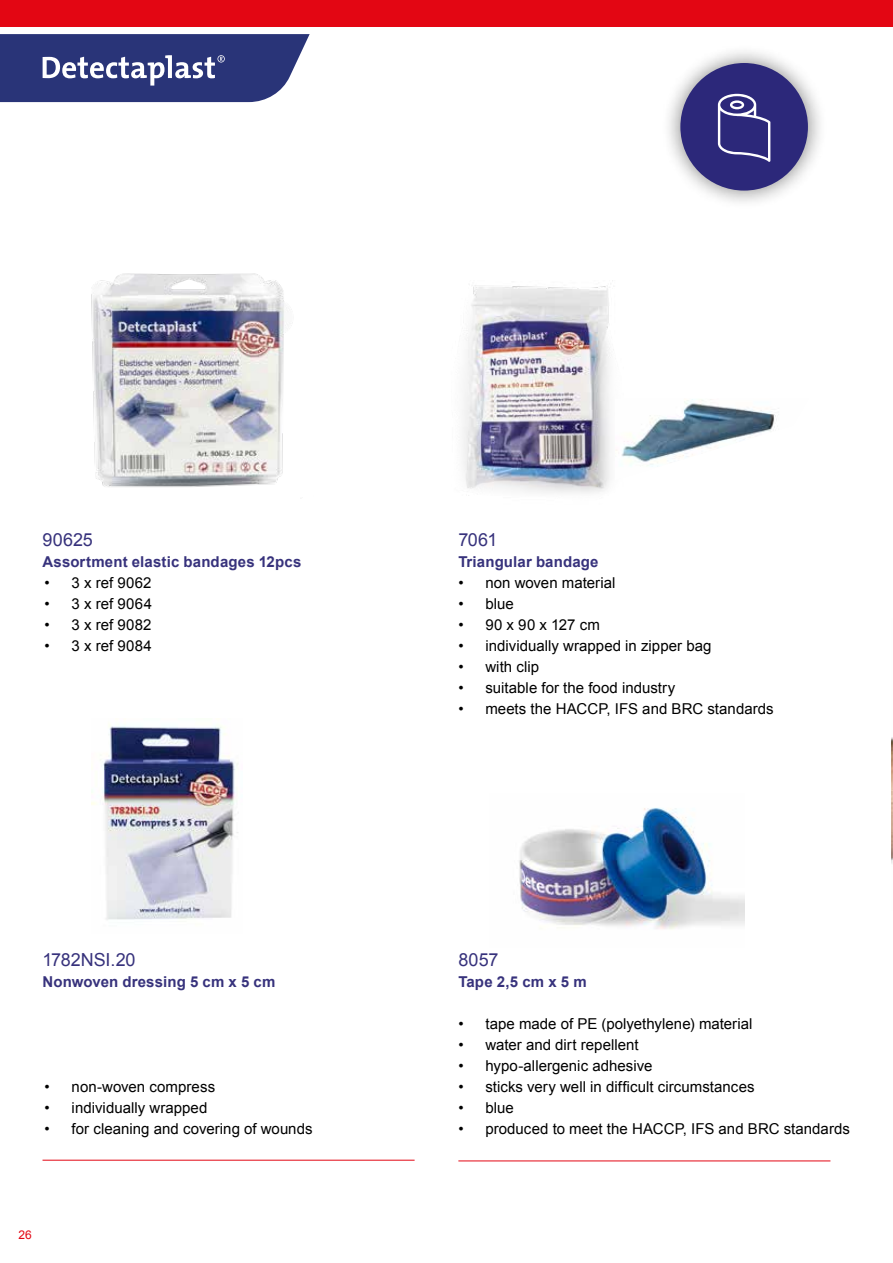
<style>
.page{position:relative;width:893px;height:1263px;background:#fff}
.page>*{position:absolute;margin:0;border:0;box-sizing:border-box;transform-origin:0 0}
.t1{font:18px "Arial";letter-spacing:-.005em;color:#37327c}
.t2{font:15px "Arial";letter-spacing:.005em;color:#000}
.t3{font:700 15px "Arial";letter-spacing:.01em;color:#37327c}
.t4{font:12px "Arial";color:#e30613}
</style>
<div class="page">
<img style="left:892px;top:737px;width:1px;height:126px">
<img style="left:463px;top:280px;width:150px;height:216px">
<img style="left:91px;top:724px;width:147px;height:196px">
<img style="left:519px;top:807px;width:225px;height:123px">
<hr style="left:458px;top:1160px;width:372px;height:1px;background:#e30613">
<hr style="left:43px;top:1160px;width:372px;height:1px;background:#e30613">
<img style="left:91px;top:273px;width:195px;height:214px">
<img style="left:616px;top:399px;width:161px;height:68px">
<div style="left:661px;top:43px;width:166px;height:167px;background:#000;opacity:.5"></div>
<div style="left:680px;top:63px;width:128px;height:128px;background:#2c287a;border-radius:50%"></div>
<svg style="left:718px;top:94px;width:52px;height:68px"></svg>
<div style="left:0;top:0;width:893px;height:27px;background:#e30613"></div>
<svg style="left:0;top:34px;width:310px;height:68px;background:#444e89"></svg>
<p class="t1" style="left:43px;top:528px;width:52px">90625</p>
<p class="t3" style="left:43px;top:552px;width:260px">Assortment elastic bandages 12pcs</p>
<p class="t2" style="left:45px;top:573px;width:108px">• 3 x ref 9062</p>
<p class="t2" style="left:45px;top:594px;width:109px">• 3 x ref 9064</p>
<p class="t2" style="left:45px;top:615px;width:108px">• 3 x ref 9082</p>
<p class="t2" style="left:45px;top:636px;width:109px">• 3 x ref 9084</p>
<p class="t1" style="left:43px;top:948px;width:95px">1782NSI.20</p>
<p class="t3" style="left:43px;top:972px;width:234px">Nonwoven dressing 5 cm x 5 cm</p>
<p class="t2" style="left:45px;top:1077px;width:172px">• non-woven compress</p>
<p class="t2" style="left:45px;top:1098px;width:164px">• individually wrapped</p>
<p class="t2" style="left:45px;top:1119px;width:269px">• for cleaning and covering of wounds</p>
<p class="t4" style="left:18px;top:1227px;width:15px">26</p>
<p class="t1" style="left:458px;top:528px;width:41px">7061</p>
<p class="t3" style="left:458px;top:552px;width:142px">Triangular bandage</p>
<p class="t2" style="left:458px;top:573px;width:159px">• non woven material</p>
<p class="t2" style="left:458px;top:594px;width:57px">• blue</p>
<p class="t2" style="left:458px;top:615px;width:143px">• 90 x 90 x 127 cm</p>
<p class="t2" style="left:458px;top:636px;width:254px">• individually wrapped in zipper bag</p>
<p class="t2" style="left:458px;top:657px;width:82px">• with clip</p>
<p class="t2" style="left:458px;top:678px;width:218px">• suitable for the food industry</p>
<p class="t2" style="left:458px;top:699px;width:317px">• meets the HACCP, IFS and BRC standards</p>
<p class="t1" style="left:458px;top:948px;width:42px">8057</p>
<p class="t3" style="left:458px;top:972px;width:130px">Tape 2,5 cm x 5 m</p>
<p class="t2" style="left:458px;top:1014px;width:296px">• tape made of PE (polyethylene) material</p>
<p class="t2" style="left:458px;top:1035px;width:182px">• water and dirt repellent</p>
<p class="t2" style="left:458px;top:1056px;width:195px">• hypo-allergenic adhesive</p>
<p class="t2" style="left:458px;top:1077px;width:298px">• sticks very well in difficult circumstances</p>
<p class="t2" style="left:458px;top:1098px;width:57px">• blue</p>
<p class="t2" style="left:458px;top:1119px;width:393px">• produced to meet the HACCP, IFS and BRC standards</p>
</div>
